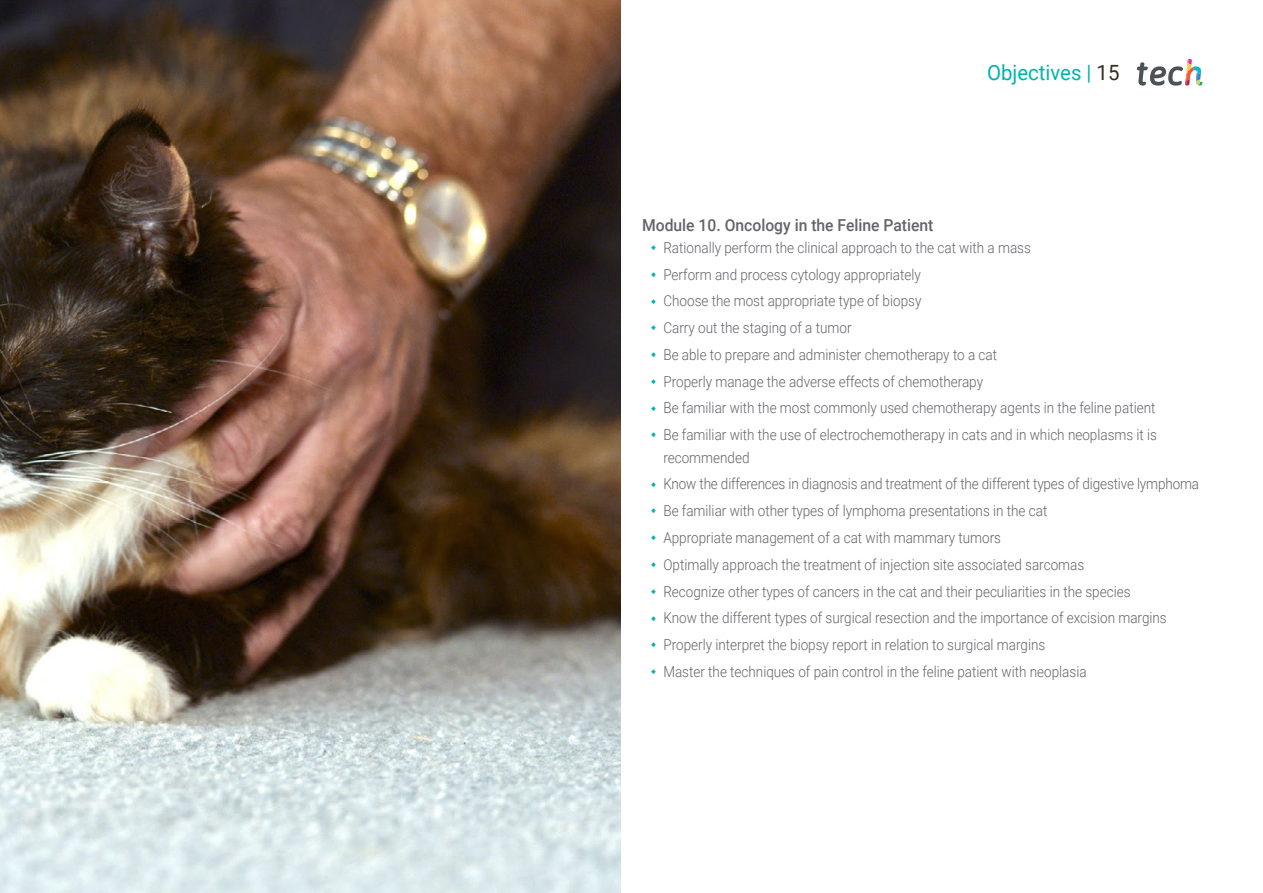
<style>
.page{position:relative;width:1263px;height:893px;background:#fff}
.page>*{position:absolute;margin:0;border:0;box-sizing:border-box;transform-origin:0 0}
.t1{font:21px "Roboto";color:#00b2af}
.t2{font:500 16.5px "Roboto";color:#61646a;scale:.95 1}
.t3{font:300 15px/26.7px "Roboto";color:#61646a;scale:.9 1}
.s1{color:#312e20}
</style>
<div class="page">
<img style="left:0;top:0;width:621px;height:893px">
<svg style="left:1137px;top:59px;width:65px;height:27px"></svg>
<h1 class="t1" style="left:987px;top:57px;width:134px">Objectives | <span class="s1">15</span></h1>
<p class="t2" style="left:642px;top:213px;width:308px">Module 10. Oncology in the Feline Patient</p>
<p class="t3" style="left:663px;top:234px;width:550px">Rationally perform the clinical approach to the cat with a mass<br>Perform and process cytology appropriately<br>Choose the most appropriate type of biopsy<br>Carry out the staging of a tumor<br>Be able to prepare and administer chemotherapy to a cat<br>Properly manage the adverse effects of chemotherapy<br>Be familiar with the most commonly used chemotherapy agents in the feline patient Be familiar with the use of electrochemotherapy in cats and in which neoplasms it is</p>
<p class="t3" style="left:663px;top:443px;width:597px">recommended<br>Know the differences in diagnosis and treatment of the different types of digestive lymphoma Be familiar with other types of lymphoma presentations in the cat<br>Appropriate management of a cat with mammary tumors<br>Optimally approach the treatment of injection site associated sarcomas<br>Recognize other types of cancers in the cat and their peculiarities in the species<br>Know the different types of surgical resection and the importance of excision margins Properly interpret the biopsy report in relation to surgical margins<br>Master the techniques of pain control in the feline patient with neoplasia</p>
</div>
